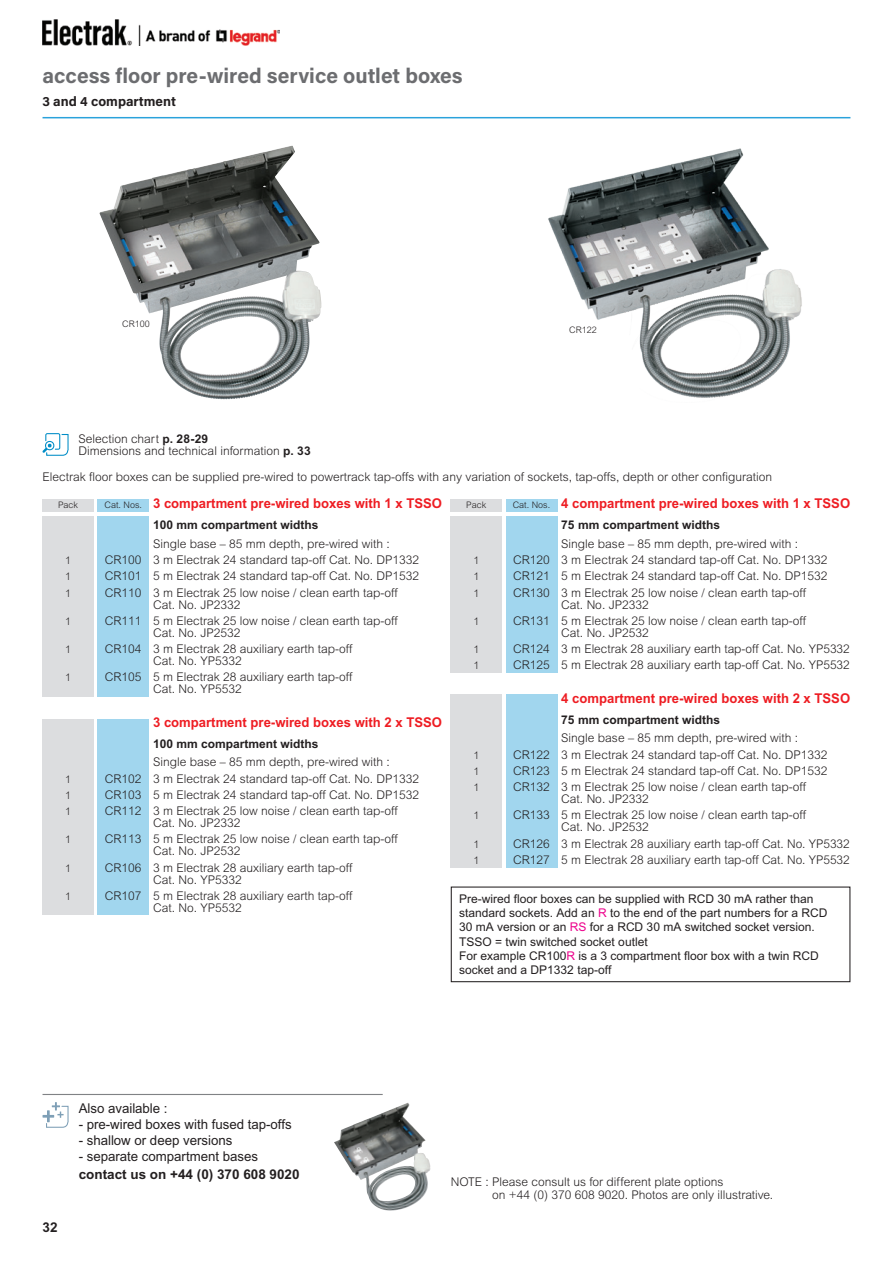
<style>
.page{position:relative;width:893px;height:1263px;background:#fff}
.page>*{position:absolute;margin:0;border:0;box-sizing:border-box;transform-origin:0 0}
.t1{font:700 21px "Acumin Pro";color:#6c6d70}
.t2{font:700 13.5px "Arial MT Std";color:#ee1d23}
.t3{font:13.5px "Arial MT Std";color:#231f20}
.t4{font:700 13.5px "Arial MT Std";color:#231f20}
.t5{font:700 13.5px "Acumin Pro";color:#231f20}
.t6{font:300 12px/12px "Arial MT Std";color:#231f20}
.t7{font:12px/14.2px "Arial MT Std";color:#231f20}
.t8{font:700 12px "Arial MT Std";color:#231f20}
.t9{font:300 10.5px "Arial MT Std";color:#231f20}
.t10{font:300 9px "Arial MT Std";color:#231f20}
.s1{font-weight:700}
.s2{font-weight:300;font-size:9px;color:#231f20}
.s3{color:#ed028c}
</style>
<div class="page">
<img style="left:43px;top:19px;width:236px;height:27px">
<hr style="left:43px;top:117px;width:807px;height:1px;background:#2aa2db">
<div style="left:43px;top:719px;width:51px;height:195px;background:#dcdddf"></div>
<div style="left:98px;top:719px;width:51px;height:195px;background:#a1d6ee"></div>
<div style="left:451px;top:694px;width:51px;height:174px;background:#dcdddf"></div>
<div style="left:506px;top:694px;width:51px;height:174px;background:#a1d6ee"></div>
<div style="left:43px;top:516px;width:51px;height:181px;background:#dcdddf"></div>
<div style="left:98px;top:516px;width:51px;height:181px;background:#a1d6ee"></div>
<div style="left:43px;top:499px;width:51px;height:13px;background:#dcdddf"></div>
<div style="left:98px;top:499px;width:51px;height:13px;background:#a1d6ee"></div>
<div style="left:451px;top:516px;width:51px;height:157px;background:#dcdddf"></div>
<div style="left:506px;top:516px;width:51px;height:157px;background:#a1d6ee"></div>
<div style="left:451px;top:499px;width:51px;height:13px;background:#dcdddf"></div>
<div style="left:506px;top:499px;width:51px;height:13px;background:#a1d6ee"></div>
<img style="left:548px;top:148px;width:254px;height:250px">
<img style="left:100px;top:146px;width:206px;height:253px">
<div style="left:451px;top:886px;width:399px;height:96px;border:1px solid #231f20"></div>
<svg style="left:43px;top:433px;width:26px;height:23px"></svg>
<img style="left:334px;top:1102px;width:94px;height:108px">
<hr style="left:43px;top:1094px;width:340px;height:1px;background:#808285">
<svg style="left:43px;top:1102px;width:26px;height:26px"></svg>
<h1 class="t1" style="left:43px;top:61px;width:422px">access floor pre-wired service outlet boxes</h1>
<p class="t5" style="left:43px;top:92px;width:135px">3 and 4 compartment</p>
<p class="t10" style="left:122px;top:318px;width:29px">CR100</p>
<p class="t6" style="left:78px;top:433px;width:234px">Selection chart <span class="s1">p. 28-29<br></span>Dimensions and technical information <span class="s1">p. 33</span></p>
<p class="t10" style="left:569px;top:325px;width:29px">CR122</p>
<p class="t6" style="left:43px;top:471px;width:731px">Electrak floor boxes can be supplied pre-wired to powertrack tap-offs with any variation of sockets, tap-offs, depth or other configuration</p>
<p class="t10" style="left:58px;top:500px;width:22px">Pack</p>
<p class="t2" style="left:105px;top:495px;width:339px"><span class="s2">Cat. Nos.</span> 3 compartment pre-wired boxes with 1 x TSSO</p>
<p class="t8" style="left:153px;top:518px;width:167px">100 mm compartment widths</p>
<p class="t6" style="left:153px;top:538px;width:238px">Single base – 85 mm depth, pre-wired with :</p>
<p class="t9" style="left:65px;top:554px;width:7px">1</p>
<p class="t6" style="left:105px;top:554px;width:316px">CR100 3 m Electrak 24 standard tap-off Cat. No. DP1332</p>
<p class="t9" style="left:65px;top:571px;width:7px">1</p>
<p class="t6" style="left:105px;top:570px;width:316px">CR101 5 m Electrak 24 standard tap-off Cat. No. DP1532</p>
<p class="t9" style="left:65px;top:587px;width:7px">1</p>
<p class="t6" style="left:153px;top:586px;width:246px;text-indent:-48px">CR110 3 m Electrak 25 low noise / clean earth tap-off<br>Cat. No. JP2332</p>
<p class="t9" style="left:65px;top:615px;width:7px">1</p>
<p class="t6" style="left:153px;top:615px;width:246px;text-indent:-48px">CR111 5 m Electrak 25 low noise / clean earth tap-off<br>Cat. No. JP2532</p>
<p class="t9" style="left:65px;top:643px;width:7px">1</p>
<p class="t6" style="left:153px;top:643px;width:201px;text-indent:-48px">CR104 3 m Electrak 28 auxiliary earth tap-off<br>Cat. No. YP5332</p>
<p class="t9" style="left:65px;top:672px;width:7px">1</p>
<p class="t6" style="left:153px;top:671px;width:201px;text-indent:-48px">CR105 5 m Electrak 28 auxiliary earth tap-off<br>Cat. No. YP5532</p>
<p class="t2" style="left:153px;top:714px;width:290px">3 compartment pre-wired boxes with 2 x TSSO</p>
<p class="t8" style="left:153px;top:737px;width:167px">100 mm compartment widths</p>
<p class="t6" style="left:153px;top:756px;width:238px">Single base – 85 mm depth, pre-wired with :</p>
<p class="t9" style="left:65px;top:773px;width:7px">1</p>
<p class="t6" style="left:105px;top:772px;width:316px">CR102 3 m Electrak 24 standard tap-off Cat. No. DP1332</p>
<p class="t9" style="left:65px;top:789px;width:7px">1</p>
<p class="t6" style="left:105px;top:789px;width:316px">CR103 5 m Electrak 24 standard tap-off Cat. No. DP1532</p>
<p class="t9" style="left:65px;top:805px;width:7px">1</p>
<p class="t6" style="left:153px;top:805px;width:246px;text-indent:-48px">CR112 3 m Electrak 25 low noise / clean earth tap-off<br>Cat. No. JP2332</p>
<p class="t9" style="left:65px;top:834px;width:7px">1</p>
<p class="t6" style="left:153px;top:833px;width:246px;text-indent:-48px">CR113 5 m Electrak 25 low noise / clean earth tap-off<br>Cat. No. JP2532</p>
<p class="t9" style="left:65px;top:862px;width:7px">1</p>
<p class="t6" style="left:153px;top:861px;width:201px;text-indent:-48px">CR106 3 m Electrak 28 auxiliary earth tap-off<br>Cat. No. YP5332</p>
<p class="t9" style="left:65px;top:890px;width:7px">1</p>
<p class="t6" style="left:153px;top:890px;width:201px;text-indent:-48px">CR107 5 m Electrak 28 auxiliary earth tap-off<br>Cat. No. YP5532</p>
<p class="t10" style="left:466px;top:500px;width:22px">Pack</p>
<p class="t2" style="left:513px;top:495px;width:339px"><span class="s2">Cat. Nos.</span> 4 compartment pre-wired boxes with 1 x TSSO</p>
<p class="t8" style="left:561px;top:518px;width:160px">75 mm compartment widths</p>
<p class="t6" style="left:561px;top:538px;width:238px">Single base – 85 mm depth, pre-wired with :</p>
<p class="t9" style="left:473px;top:554px;width:7px">1</p>
<p class="t6" style="left:513px;top:554px;width:316px">CR120 3 m Electrak 24 standard tap-off Cat. No. DP1332</p>
<p class="t9" style="left:473px;top:571px;width:7px">1</p>
<p class="t6" style="left:513px;top:570px;width:316px">CR121 5 m Electrak 24 standard tap-off Cat. No. DP1532</p>
<p class="t9" style="left:473px;top:587px;width:7px">1</p>
<p class="t6" style="left:561px;top:586px;width:246px;text-indent:-48px">CR130 3 m Electrak 25 low noise / clean earth tap-off<br>Cat. No. JP2332</p>
<p class="t9" style="left:473px;top:615px;width:7px">1</p>
<p class="t6" style="left:561px;top:615px;width:246px;text-indent:-48px">CR131 5 m Electrak 25 low noise / clean earth tap-off<br>Cat. No. JP2532</p>
<p class="t9" style="left:473px;top:643px;width:7px">1</p>
<p class="t6" style="left:513px;top:643px;width:338px">CR124 3 m Electrak 28 auxiliary earth tap-off Cat. No. YP5332</p>
<p class="t9" style="left:473px;top:660px;width:7px">1</p>
<p class="t6" style="left:513px;top:659px;width:338px">CR125 5 m Electrak 28 auxiliary earth tap-off Cat. No. YP5532</p>
<p class="t2" style="left:561px;top:690px;width:290px">4 compartment pre-wired boxes with 2 x TSSO</p>
<p class="t8" style="left:561px;top:713px;width:160px">75 mm compartment widths</p>
<p class="t6" style="left:561px;top:732px;width:238px">Single base – 85 mm depth, pre-wired with :</p>
<p class="t9" style="left:473px;top:749px;width:7px">1</p>
<p class="t6" style="left:513px;top:748px;width:316px">CR122 3 m Electrak 24 standard tap-off Cat. No. DP1332</p>
<p class="t9" style="left:473px;top:765px;width:7px">1</p>
<p class="t6" style="left:513px;top:765px;width:316px">CR123 5 m Electrak 24 standard tap-off Cat. No. DP1532</p>
<p class="t9" style="left:473px;top:781px;width:7px">1</p>
<p class="t6" style="left:561px;top:781px;width:246px;text-indent:-48px">CR132 3 m Electrak 25 low noise / clean earth tap-off<br>Cat. No. JP2332</p>
<p class="t9" style="left:473px;top:810px;width:7px">1</p>
<p class="t6" style="left:561px;top:809px;width:246px;text-indent:-48px">CR133 5 m Electrak 25 low noise / clean earth tap-off<br>Cat. No. JP2532</p>
<p class="t9" style="left:473px;top:838px;width:7px">1</p>
<p class="t6" style="left:513px;top:837px;width:338px">CR126 3 m Electrak 28 auxiliary earth tap-off Cat. No. YP5332</p>
<p class="t9" style="left:473px;top:854px;width:7px">1</p>
<p class="t6" style="left:513px;top:854px;width:338px">CR127 5 m Electrak 28 auxiliary earth tap-off Cat. No. YP5532</p>
<p class="t7" style="left:459px;top:891px;width:370px">Pre-wired floor boxes can be supplied with RCD 30 mA rather than standard sockets. Add an <span class="s3">R</span> to the end of the part numbers for a RCD 30 mA version or an <span class="s3">RS</span> for a RCD 30 mA switched socket version.<br>TSSO = twin switched socket outlet<br>For example CR100<span class="s3">R</span> is a 3 compartment floor box with a twin RCD socket and a DP1332 tap-off</p>
<p class="t4" style="left:43px;top:1220px;width:17px">32</p>
<p class="t3" style="left:79px;top:1101px;width:90px">Also available :</p>
<p class="t3" style="left:79px;top:1117px;width:214px">- pre-wired boxes with fused tap-offs</p>
<p class="t3" style="left:79px;top:1132px;width:155px">- shallow or deep versions</p>
<p class="t3" style="left:79px;top:1148px;width:181px">- separate compartment bases</p>
<p class="t4" style="left:79px;top:1166px;width:222px">contact us on +44 (0) 370 608 9020</p>
<p class="t6" style="left:492px;top:1175px;width:283px;line-height:13.5px;text-indent:-41px">NOTE : Please consult us for different plate options<br>on +44 (0) 370 608 9020. Photos are only illustrative.</p>
</div>
